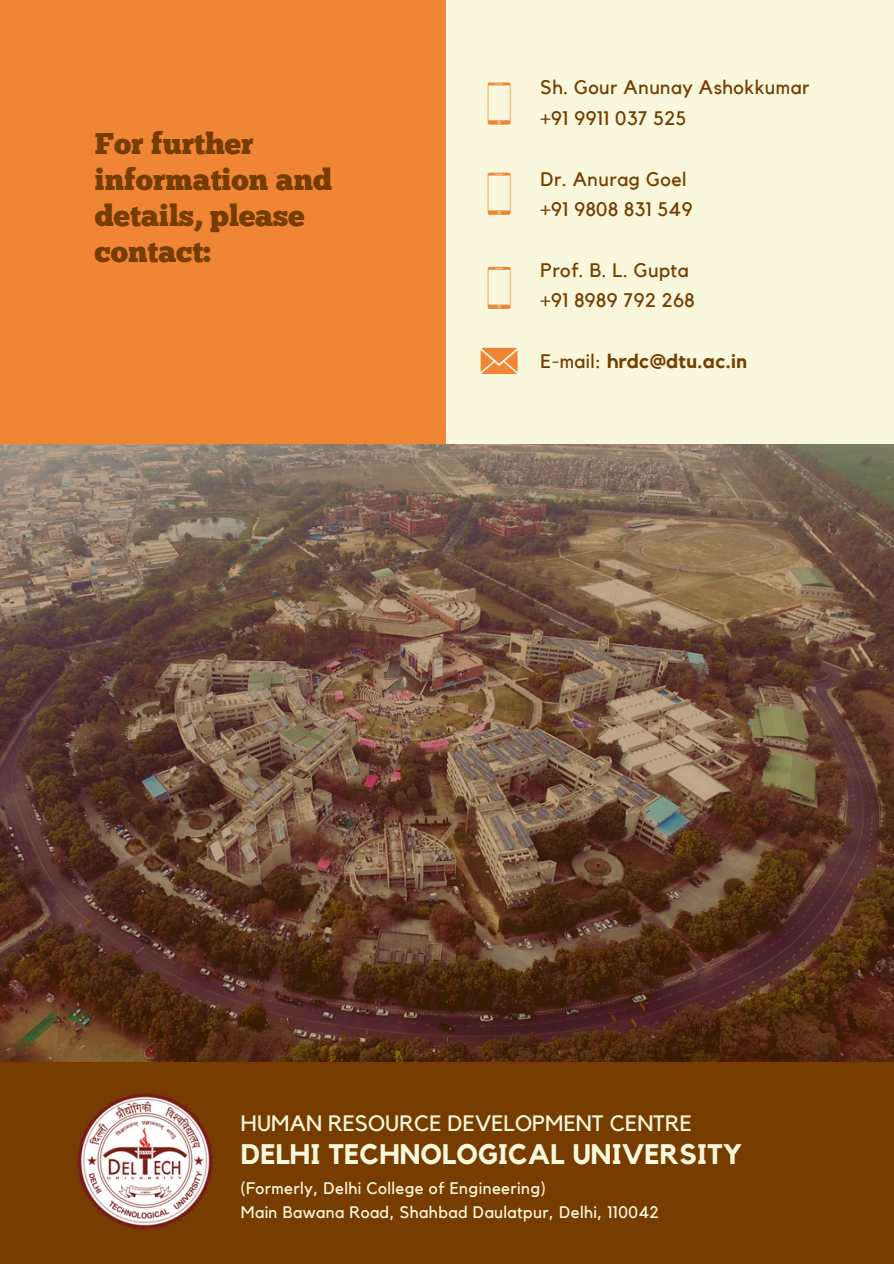
<style>
.page{position:relative;width:894px;height:1264px;background:#fff}
.page>*{position:absolute;margin:0;border:0;box-sizing:border-box;transform-origin:0 0}
.t1{font:30px/36px "Chunk Five";color:#763c00}
.t2{font:700 28.2px "Kollektif";letter-spacing:.005em;color:#f9f7dc}
.t3{font:22.2px "Kollektif";letter-spacing:.005em;color:#f9f7dc}
.t4{font:19.5px/30.3px "Kollektif";letter-spacing:.025em;color:#763c00}
.t5{font:700 19.5px "Kollektif";letter-spacing:.025em;color:#763c00}
.t6{font:16.65px "Kollektif";letter-spacing:.025em;color:#f9f7dc}
.s1{font-weight:400}
</style>
<div class="page">
<div style="left:0;top:0;width:893px;height:1263px;background:#ef8535"></div>
<div style="left:446px;top:0;width:447px;height:444px;background:#f9f7dc"></div>
<div style="left:0;top:444px;width:893px;height:819px;background:#763c00"></div>
<img style="left:0;top:444px;width:893px;height:617px">
<svg style="left:487px;top:267px;width:23px;height:41px"></svg>
<svg style="left:487px;top:173px;width:23px;height:41px"></svg>
<svg style="left:487px;top:82px;width:23px;height:42px"></svg>
<svg style="left:480px;top:348px;width:37px;height:25px"></svg>
<img style="left:77px;top:1093px;width:136px;height:135px">
<h2 class="t1" style="left:95px;top:129px;width:239px">For further information and details, please contact:</h2>
<p class="t4" style="left:540px;top:73px;width:270px">Sh. Gour Anunay Ashokkumar +91 9911 037 525</p>
<p class="t4" style="left:540px;top:164px;width:153px">Dr. Anurag Goel +91 9808 831 549</p>
<p class="t4" style="left:540px;top:255px;width:156px">Prof. B. L. Gupta +91 8989 792 268</p>
<p class="t5" style="left:540px;top:352px;width:208px"><span class="s1">E-mail:</span> hrdc@dtu.ac.in</p>
<h4 class="t3" style="left:241px;top:1112px;width:452px">HUMAN RESOURCE DEVELOPMENT CENTRE</h4>
<h4 class="t2" style="left:241px;top:1141px;width:503px">DELHI TECHNOLOGICAL UNIVERSITY</h4>
<h4 class="t6" style="left:241px;top:1180px;width:306px">(Formerly, Delhi College of Engineering)</h4>
<p class="t6" style="left:241px;top:1204px;width:419px">Main Bawana Road, Shahbad Daulatpur, Delhi, 110042</p>
</div>
